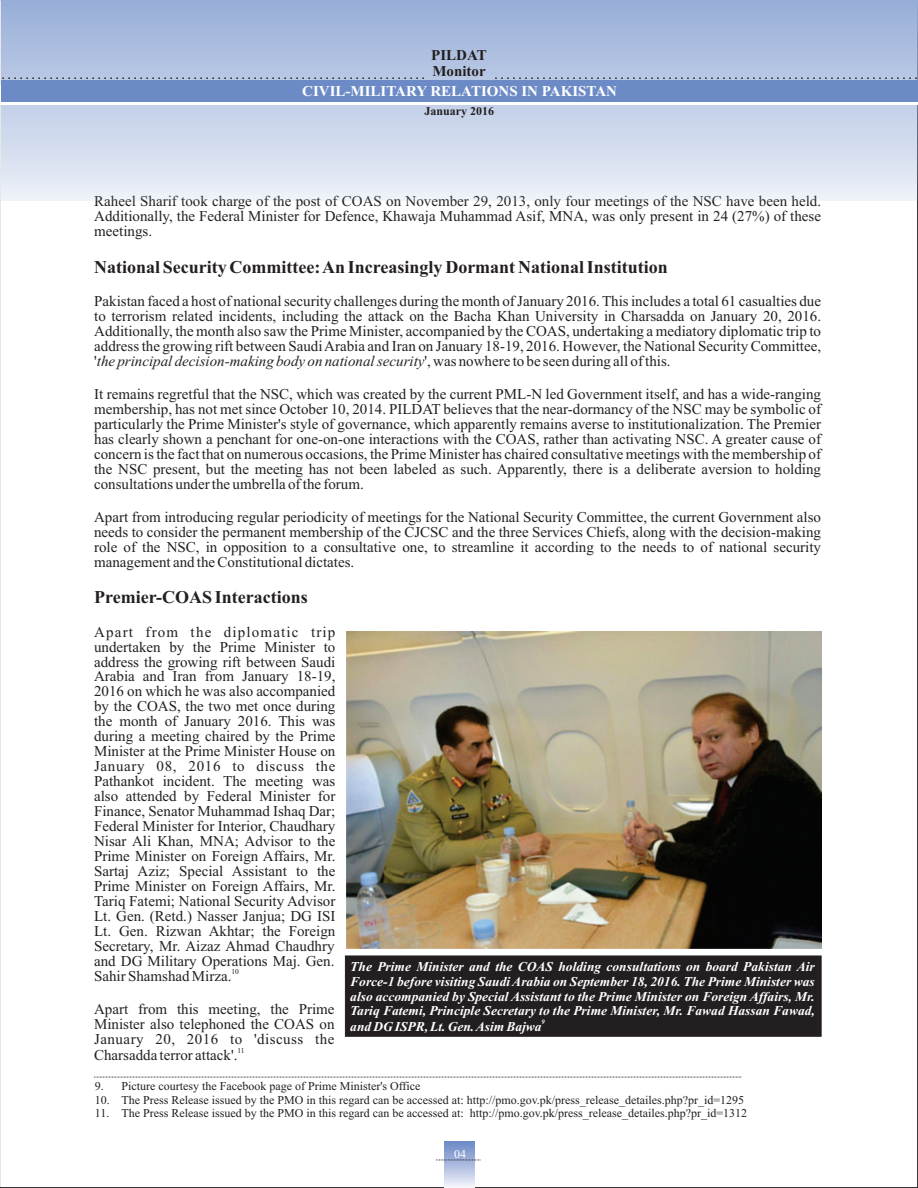
<style>
.page{position:relative;width:918px;height:1188px;background:#fff}
.page>*{position:absolute;margin:0;border:0;box-sizing:border-box;transform-origin:0 0}
.t1{font:700 18px "Times New Roman";color:#231f20}
.t2{font:15px/15px "Times New Roman";color:#231f20;text-align:justify}
.t3{font:700 15px "Times New Roman";color:#fff}
.t4{font:700 15px/16.6px "Times New Roman";color:#231f20}
.t5{font:italic 700 13.5px/15px "Times New Roman";color:#fff;text-align:justify}
.t6{font:12px "Times New Roman";color:#231f20}
.t7{font:700 12px "Times New Roman";color:#231f20}
.t8{font:12px "Times New Roman";color:#fff}
.t9{font:7.5px "Times New Roman";color:#231f20}
.t10{font:italic 700 6.75px "Times New Roman";color:#fff}
.s1{font-style:italic}
</style>
<div class="page">
<svg style="left:445px;top:1141px;width:30px;height:46px"></svg>
<svg style="left:436px;top:1160px;width:45px;height:1px"></svg>
<svg style="left:94px;top:1077px;width:648px;height:1px"></svg>
<svg style="left:1px;top:0;width:916px;height:200px;background:#c2cfe8"></svg>
<div style="left:1px;top:85px;width:917px;height:19px;background:#fff"></div>
<div style="left:1px;top:80px;width:917px;height:22px;background:#6c8bc6"></div>
<svg style="left:493px;top:77px;width:424px;height:2px"></svg>
<svg style="left:1px;top:77px;width:423px;height:2px"></svg>
<img style="left:346px;top:632px;width:475px;height:317px">
<div style="left:345px;top:956px;width:476px;height:81px;background:#231f20"></div>
<p class="t4" style="left:431px;top:48px;width:57px">PILDAT<br>Monitor</p>
<p class="t7" style="left:424px;top:107px;width:71px">January 2016</p>
<p class="t3" style="left:302px;top:86px;width:316px">CIVIL-MILITARY RELATIONS IN PAKISTAN</p>
<p class="t2" style="left:94px;top:195px;width:728px">Raheel Sharif took charge of the post of COAS on November 29, 2013, only four meetings of the NSC have been held.<br>Additionally, the Federal Minister for Defence, Khawaja Muhammad Asif, MNA, was only present in 24 (27%) of these meetings.</p>
<p class="t1" style="left:94px;top:261px;width:575px">National Security Committee: An Increasingly Dormant National Institution</p>
<p class="t2" style="left:94px;top:295px;width:728px">Pakistan faced a host of national security challenges during the month of January 2016. This includes a total 61 casualties due to terrorism related incidents, including the attack on the Bacha Khan University in Charsadda on January 20, 2016.<br>Additionally, the month also saw the Prime Minister, accompanied by the COAS, undertaking a mediatory diplomatic trip to address the growing rift between Saudi Arabia and Iran on January 18-19, 2016. However, the National Security Committee, '<span class="s1">the principal decision-making body on national security</span>', was nowhere to be seen during all of this.</p>
<p class="t2" style="left:94px;top:388px;width:728px">It remains regretful that the NSC, which was created by the current PML-N led Government itself, and has a wide-ranging membership, has not met since October 10, 2014. PILDAT believes that the near-dormancy of the NSC may be symbolic of particularly the Prime Minister's style of governance, which apparently remains averse to institutionalization. The Premier has clearly shown a penchant for one-on-one interactions with the COAS, rather than activating NSC. A greater cause of concern is the fact that on numerous occasions, the Prime Minister has chaired consultative meetings with the membership of the NSC present, but the meeting has not been labeled as such. Apparently, there is a deliberate aversion to holding consultations under the umbrella of the forum.</p>
<p class="t2" style="left:94px;top:511px;width:728px">Apart from introducing regular periodicity of meetings for the National Security Committee, the current Government also needs to consider the permanent membership of the CJCSC and the three Services Chiefs, along with the decision-making role of the NSC, in opposition to a consultative one, to streamline it according to the needs to of national security management and the Constitutional dictates.</p>
<p class="t1" style="left:94px;top:591px;width:215px">Premier-COAS Interactions</p>
<p class="t2" style="left:94px;top:626px;width:243px">Apart from the diplomatic trip undertaken by the Prime Minister to address the growing rift between Saudi Arabia and Iran from January 18-19, 2016 on which he was also accompanied by the COAS, the two met once during the month of January 2016. This was during a meeting chaired by the Prime Minister at the Prime Minister House on January 08, 2016 to discuss the Pathankot incident. The meeting was also attended by Federal Minister for Finance, Senator Muhammad Ishaq Dar; Federal Minister for Interior, Chaudhary Nisar Ali Khan, MNA; Advisor to the Prime Minister on Foreign Affairs, Mr.<br>Sartaj Aziz; Special Assistant to the Prime Minister on Foreign Affairs, Mr.<br>Tariq Fatemi; National Security Advisor Lt. Gen. (Retd.) Nasser Janjua; DG ISI Lt. Gen. Rizwan Akhtar; the Foreign Secretary, Mr. Aizaz Ahmad Chaudhry and DG Military Operations Maj. Gen.</p>
<p class="t9" style="left:232px;top:969px;width:9px">10</p>
<p class="t2" style="left:94px;top:970px;width:139px">Sahir Shamshad Mirza.</p>
<p class="t2" style="left:94px;top:1003px;width:242px">Apart from this meeting, the Prime Minister also telephoned the COAS on January 20, 2016 to 'discuss the</p>
<p class="t9" style="left:237px;top:1047px;width:9px">11</p>
<p class="t2" style="left:94px;top:1049px;width:145px">Charsadda terror attack'.</p>
<p class="t6" style="left:95px;top:1082px;width:327px">9. Picture courtesy the Facebook page of Prime Minister's Office</p>
<p class="t6" style="left:95px;top:1095px;width:651px">10. The Press Release issued by the PMO in this regard can be accessed at: http://pmo.gov.pk/press_release_detailes.php?pr_id=1295</p>
<p class="t6" style="left:95px;top:1109px;width:654px">11. The Press Release issued by the PMO in this regard can be accessed at: http://pmo.gov.pk/press_release_detailes.php?pr_id=1312</p>
<p class="t5" style="left:350px;top:960px;width:466px">The Prime Minister and the COAS holding consultations on board Pakistan Air Force-1 before visiting Saudi Arabia on September 18, 2016. The Prime Minister was also accompanied by Special Assistant to the Prime Minister on Foreign Affairs, Mr.<br>Tariq Fatemi, Principle Secretary to the Prime Minister, Mr. Fawad Hassan Fawad,</p>
<p class="t10" style="left:542px;top:1020px;width:5px">9</p>
<p class="t5" style="left:350px;top:1021px;width:193px">and DG ISPR, Lt. Gen. Asim Bajwa</p>
<p class="t8" style="left:454px;top:1150px;width:13px">04</p>
</div>
